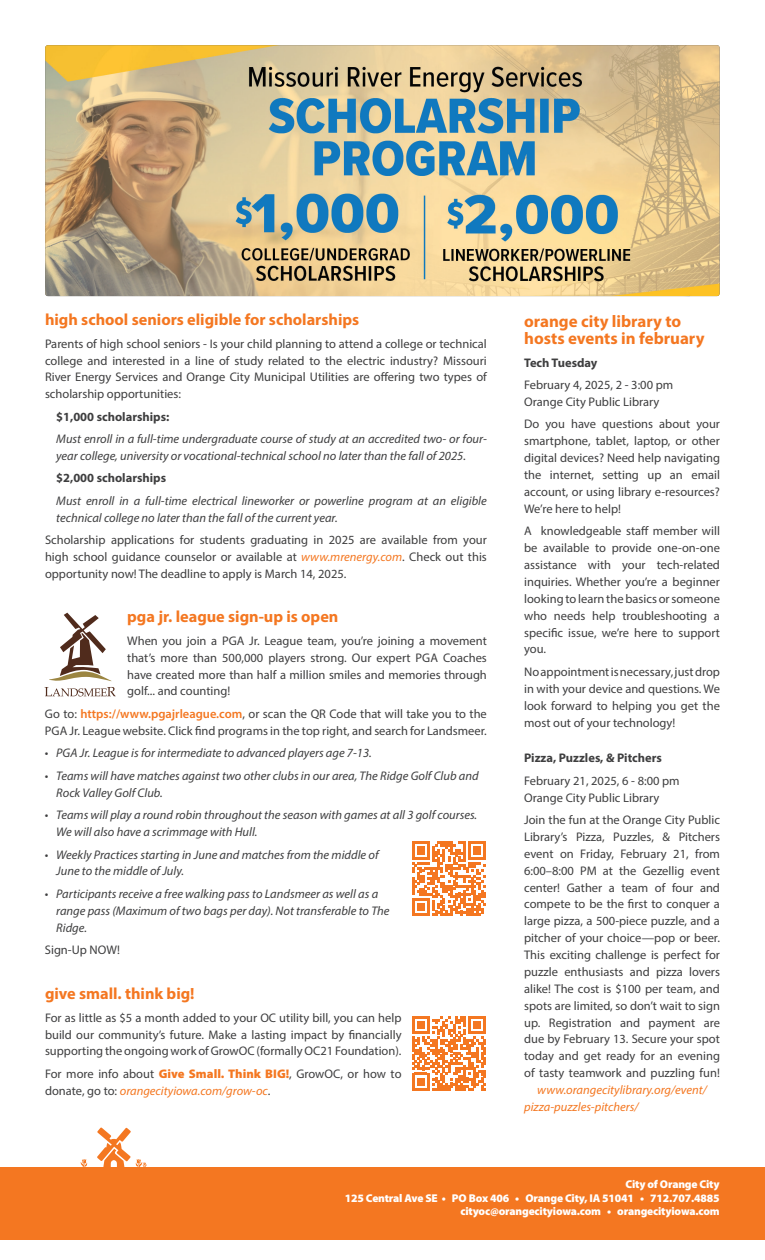
<style>
.page{position:relative;width:765px;height:1260px;background:#fff}
.page>*{position:absolute;margin:0;border:0;box-sizing:border-box;transform-origin:0 0}
.t1{font:700 16.88px/17.5px "Myriad Pro";color:#f47721}
.t2{font:700 16.25px "Myriad Pro";color:#f47721}
.t3{font:12.5px/16.9px "Myriad Pro";color:#3e3e3f;text-align:justify}
.t4{font:italic 12.5px/16.9px "Myriad Pro";color:#3e3e3f}
.t5{font:700 12.5px "Myriad Pro";color:#3e3e3f}
.t6{font:italic 12.5px/16.9px "Myriad Pro";color:#f47721}
.t7{font:900 11.38px/13.6px "Myriad Pro";letter-spacing:-.015em;color:#fff;text-align:right}
.s1{font-style:italic;color:#f47721}
.s2{font-weight:600;color:#f47721}
.s3{font-weight:900;color:#f47721}
</style>
<div class="page">
<img style="left:45px;top:45px;width:675px;height:251px">
<div style="left:0;top:1167px;width:765px;height:73px;background:#f47721"></div>
<svg style="left:81px;top:1159px;width:6px;height:8px"></svg>
<svg style="left:97px;top:1128px;width:50px;height:39px"></svg>
<svg style="left:412px;top:1016px;width:74px;height:75px"></svg>
<svg style="left:412px;top:841px;width:74px;height:75px"></svg>
<svg style="left:45px;top:613px;width:71px;height:83px"></svg>
<h2 class="t2" style="left:45px;top:309px;width:316px">high school seniors eligible for scholarships</h2>
<p class="t3" style="left:45px;top:335px;width:443px">Parents of high school seniors - Is your child planning to attend a college or technical college and interested in a line of study related to the electric industry? Missouri River Energy Services and Orange City Municipal Utilities are offering two types of scholarship opportunities:</p>
<p class="t5" style="left:56px;top:408px;width:115px">$1,000 scholarships:</p>
<p class="t4" style="left:56px;top:430px;width:432px">Must enroll in a full-time undergraduate course of study at an accredited two- or four&shy;year college, university or vocational-technical school no later than the fall of 2025.</p>
<p class="t5" style="left:56px;top:470px;width:111px">$2,000 scholarships</p>
<p class="t4" style="left:56px;top:492px;width:432px">Must enroll in a full-time electrical lineworker or powerline program at an eligible technical college no later than the fall of the current year.</p>
<p class="t3" style="left:45px;top:531px;width:443px">Scholarship applications for students graduating in 2025 are available from your high school guidance counselor or available at <span class="s1">www.mrenergy.com</span>. Check out this opportunity now! The deadline to apply is March 14, 2025.</p>
<h2 class="t2" style="left:127px;top:606px;width:213px">pga jr. league sign-up is open</h2>
<p class="t3" style="left:127px;top:632px;width:361px">When you join a PGA Jr. League team, you’re joining a movement that’s more than 500,000 players strong. Our expert PGA Coaches have created more than half a million smiles and memories through golf... and counting!</p>
<p class="t3" style="left:45px;top:705px;width:443px">Go to: <span class="s2">https://www.pgajrleague.com</span>, or scan the QR Code that will take you to the<br>PGA Jr. League website. Click find programs in the top right, and search for Landsmeer.</p>
<p class="t4" style="left:45px;top:744px;width:328px">• PGA Jr. League is for intermediate to advanced players age 7-13.</p>
<p class="t4" style="left:56px;top:767px;width:424px;text-indent:-11px">• Teams will have matches against two other clubs in our area, The Ridge Golf Club and<br>Rock Valley Golf Club.</p>
<p class="t4" style="left:56px;top:806px;width:423px;text-indent:-11px">• Teams will play a round robin throughout the season with games at all 3 golf courses.<br>We will also have a scrimmage with Hull.</p>
<p class="t4" style="left:56px;top:846px;width:324px;text-indent:-11px">• Weekly Practices starting in June and matches from the middle of<br>June to the middle of July.</p>
<p class="t4" style="left:56px;top:885px;width:335px;text-indent:-11px">• Participants receive a free walking pass to Landsmeer as well as a range pass (Maximum of two bags per day). Not transferable to The<br>Ridge.</p>
<p class="t3" style="left:45px;top:941px;width:76px">Sign-Up NOW!</p>
<h2 class="t2" style="left:45px;top:983px;width:151px">give small. think big!</h2>
<p class="t3" style="left:45px;top:1009px;width:358px">For as little as $5 a month added to your OC utility bill, you can help build our community’s future. Make a lasting impact by financially supporting the ongoing work of GrowOC (formally OC21 Foundation).</p>
<p class="t3" style="left:45px;top:1065px;width:358px">For more info about <span class="s3">Give Small. Think BIG!</span>, GrowOC, or how to donate, go to: <span class="s1">orangecityiowa.com/grow-oc</span>.</p>
<h1 class="t1" style="left:524px;top:312px;width:182px">orange city library to hosts events in february</h1>
<p class="t5" style="left:524px;top:354px;width:75px">Tech Tuesday</p>
<p class="t3" style="left:524px;top:376px;width:151px">February 4, 2025, 2 - 3:00 pm<br>Orange City Public Library</p>
<p class="t3" style="left:524px;top:416px;width:197px">Do you have questions about your smartphone, tablet, laptop, or other digital devices? Need help navigating the internet, setting up an email account, or using library e-resources?<br>We’re here to help!</p>
<p class="t3" style="left:524px;top:523px;width:197px">A knowledgeable staff member will be available to provide one-on-one assistance with your tech-related inquiries. Whether you’re a beginner looking to learn the basics or someone who needs help troubleshooting a specific issue, we’re here to support you.</p>
<p class="t3" style="left:524px;top:663px;width:197px">No appointment is necessary, just drop in with your device and questions. We look forward to helping you get the most out of your technology!</p>
<p class="t5" style="left:524px;top:750px;width:139px">Pizza, Puzzles, &amp; Pitchers</p>
<p class="t3" style="left:524px;top:772px;width:157px">February 21, 2025, 6 - 8:00 pm<br>Orange City Public Library</p>
<p class="t3" style="left:524px;top:811px;width:197px">Join the fun at the Orange City Public Library’s Pizza, Puzzles, &amp; Pitchers event on Friday, February 21, from 6:00–8:00 PM at the Gezellig event center! Gather a team of four and compete to be the first to conquer a large pizza, a 500-piece puzzle, and a pitcher of your choice—pop or beer.<br>This exciting challenge is perfect for puzzle enthusiasts and pizza lovers alike! The cost is $100 per team, and spots are limited, so don’t wait to sign up. Registration and payment are due by February 13. Secure your spot today and get ready for an evening of tasty teamwork and puzzling fun!</p>
<p class="t6" style="left:524px;top:1081px;width:184px;text-indent:13px">www.orangecitylibrary.org/event/ pizza-puzzles-pitchers/</p>
<p class="t7" style="left:345px;top:1177px;width:376px">City of Orange City<br>125 Central Ave SE • PO Box 406 • Orange City, IA 51041 • 712.707.4885 cityoc@orangecityiowa.com • orangecityiowa.com</p>
</div>
